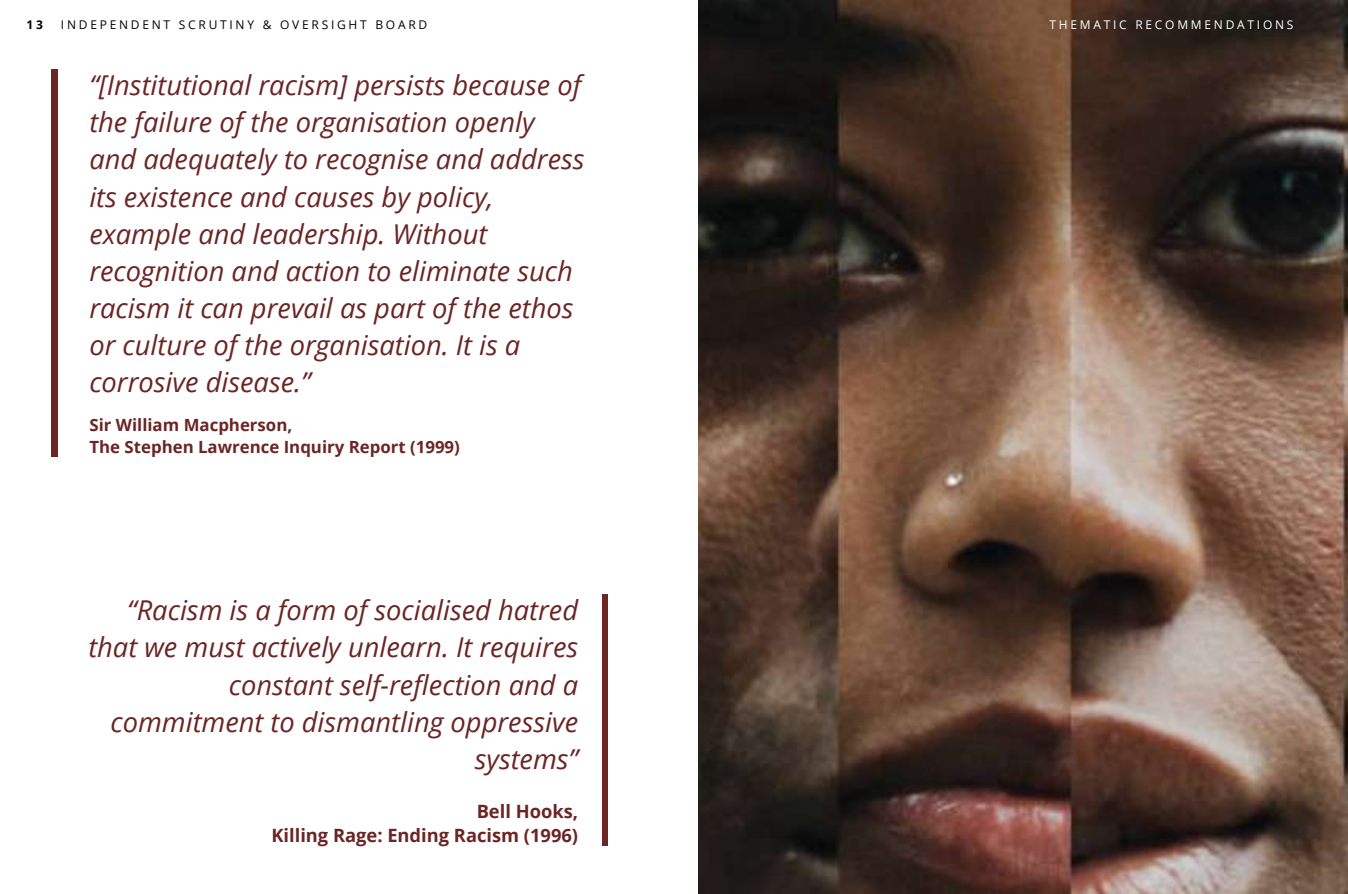
<style>
.page{position:relative;width:1348px;height:894px;background:#fff}
.page>*{position:absolute;margin:0;border:0;box-sizing:border-box;transform-origin:0 0}
.t1{font:italic 27.3px/37.2px "Open Sans";color:#6b2525}
.t2{font:700 18.3px/24.8px "Open Sans";color:#6b2525;text-align:right}
.t3{font:700 16.8px/22.5px "Open Sans";color:#6b2525}
.t4{font:12px "Open Sans";letter-spacing:.23em;color:#000}
.t5{font:12px "Open Sans";letter-spacing:.23em;color:#fff}
.t6{font:700 12px "Open Sans";color:#000}
</style>
<div class="page">
<img style="left:698px;top:0;width:650px;height:893px">
<div style="left:51px;top:69px;width:7px;height:388px;background:#6b2525"></div>
<div style="left:602px;top:594px;width:6px;height:251px;background:#6b2525"></div>
<p class="t6" style="left:26px;top:16px;width:18px">13</p>
<p class="t4" style="left:61px;top:16px;width:368px">INDEPENDENT SCRUTINY &amp; OVERSIGHT BOARD</p>
<p class="t5" style="left:1049px;top:16px;width:246px">THEMATIC RECOMMENDATIONS</p>
<p class="t1" style="left:89px;top:66px;width:497px">“[Institutional racism] persists because of the failure of the organisation openly and adequately to recognise and address its existence and causes by policy, example and leadership. Without recognition and action to eliminate such racism it can prevail as part of the ethos or culture of the organisation. It is a corrosive disease.”</p>
<p class="t3" style="left:89px;top:413px;width:372px">Sir William Macpherson,<br>The Stephen Lawrence Inquiry Report (1999)</p>
<p class="t1" style="left:88px;top:590px;width:491px;text-align:right">“Racism is a form of socialised hatred that we must actively unlearn. It requires constant self-reflection and a commitment to dismantling oppressive systems”</p>
<p class="t2" style="left:271px;top:797px;width:308px">Bell Hooks,<br>Killing Rage: Ending Racism (1996)</p>
</div>
